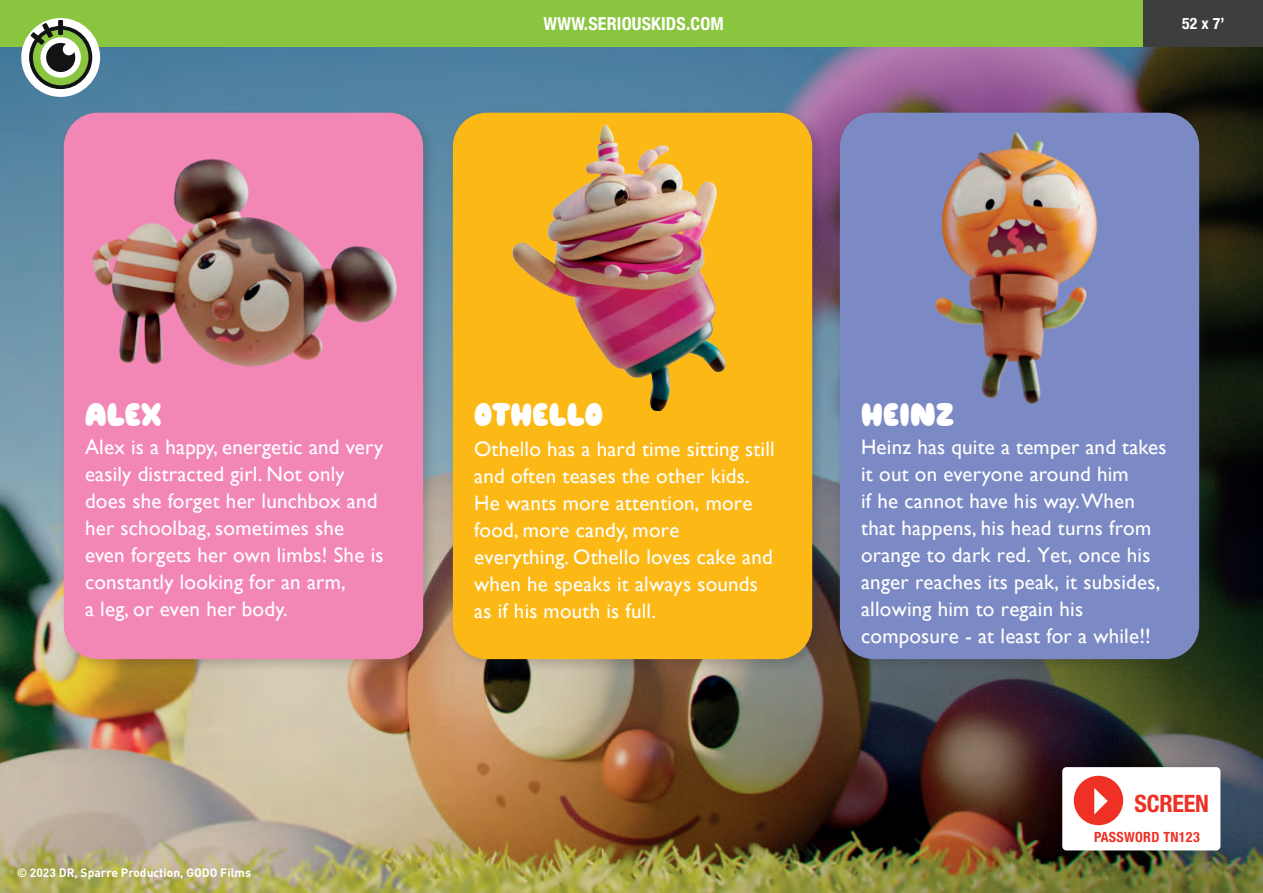
<style>
.page{position:relative;width:1263px;height:893px;background:#fff}
.page>*{position:absolute;margin:0;border:0;box-sizing:border-box;transform-origin:0 0}
.t1{font:33px "Nugget";letter-spacing:.01em;color:#fff}
.t2{font:700 condensed 24px "Helvetica Neue LT Std";letter-spacing:-.01em;color:#ee3025}
.t3{font:21px/27px "Gill Sans";letter-spacing:.01em;color:#fff}
.t4{font:700 condensed 18px "Helvetica Neue LT Std";letter-spacing:.01em;color:#fff}
.t5{font:700 condensed 15.75px "Helvetica Neue LT Std";color:#fff}
.t6{font:700 condensed 14.1px "Helvetica Neue LT Std";letter-spacing:.02em;color:#ee3025}
.t7{font:700 12px "DIN";color:#fff}
</style>
<div class="page">
<img style="left:0;top:47px;width:1263px;height:846px">
<div style="left:59px;top:108px;width:378px;height:564px;background:#231f20;opacity:.2"></div>
<div style="left:64px;top:113px;width:359px;height:546px;background:#f287b6;border-radius:34px"></div>
<div style="left:835px;top:108px;width:378px;height:564px;background:#231f20;opacity:.2"></div>
<div style="left:840px;top:113px;width:359px;height:546px;background:#7b89c4;border-radius:34px"></div>
<div style="left:448px;top:108px;width:378px;height:564px;background:#231f20;opacity:.2"></div>
<div style="left:453px;top:113px;width:359px;height:546px;background:#fcb814;border-radius:34px"></div>
<div style="left:0;top:0;width:1263px;height:47px;background:#89c53f"></div>
<div style="left:21px;top:18px;width:79px;height:79px;background:#fff;border-radius:50%"></div>
<svg style="left:29px;top:26px;width:63px;height:63px"></svg>
<div style="left:33px;top:30px;width:55px;height:55px;background:#89c53f;border-radius:50%"></div>
<div style="left:40px;top:37px;width:41px;height:41px;background:#fff;border-radius:50%"></div>
<div style="left:46px;top:43px;width:29px;height:29px;background:#111314;border-radius:50%"></div>
<div style="left:63px;top:43px;width:12px;height:12px;background:#fff;border-radius:50%"></div>
<div style="left:58px;top:20px;width:5px;height:15px;background:#111314"></div>
<svg style="left:31px;top:23px;width:22px;height:22px"></svg>
<div style="left:1144px;top:0;width:119px;height:47px;background:#3e3e3f"></div>
<img style="left:92px;top:159px;width:305px;height:208px">
<img style="left:915px;top:111px;width:204px;height:293px">
<div style="left:1062px;top:767px;width:158px;height:83px;background:#fff;border-radius:4px"></div>
<div style="left:1074px;top:776px;width:49px;height:49px;background:#ee3025;border-radius:50%"></div>
<svg style="left:1094px;top:788px;width:14px;height:26px"></svg>
<img style="left:502px;top:111px;width:248px;height:301px">
<p class="t4" style="left:544px;top:13px;width:182px">WWW.SERIOUSKIDS.COM</p>
<p class="t5" style="left:1182px;top:14px;width:44px">52 x 7’</p>
<h1 class="t1" style="left:85px;top:394px;width:78px">ALEX</h1>
<p class="t3" style="left:85px;top:433px;width:300px">Alex is a happy, energetic and very easily distracted girl. Not only does she forget her lunchbox and her schoolbag, sometimes she even forgets her own limbs! She is constantly looking for an arm,<br>a leg, or even her body.</p>
<p class="t7" style="left:17px;top:865px;width:236px">© 2023 DR, Sparre Production, GODO Films</p>
<h1 class="t1" style="left:474px;top:394px;width:130px">OTHELLO</h1>
<p class="t3" style="left:474px;top:435px;width:302px">Othello has a hard time sitting still and often teases the other kids.<br>He wants more attention, more food, more candy, more everything. Othello loves cake and when he speaks it always sounds as if his mouth is full.</p>
<h1 class="t1" style="left:861px;top:394px;width:94px">HEINZ</h1>
<p class="t3" style="left:861px;top:433px;width:307px">Heinz has quite a temper and takes it out on everyone around him<br>if he cannot have his way.When that happens, his head turns from orange to dark red. Yet, once his anger reaches its peak, it subsides, allowing him to regain his composure - at least for a while!!</p>
<p class="t2" style="left:1134px;top:788px;width:76px">SCREEN</p>
<p class="t6" style="left:1094px;top:829px;width:107px">PASSWORD TN123</p>
</div>
